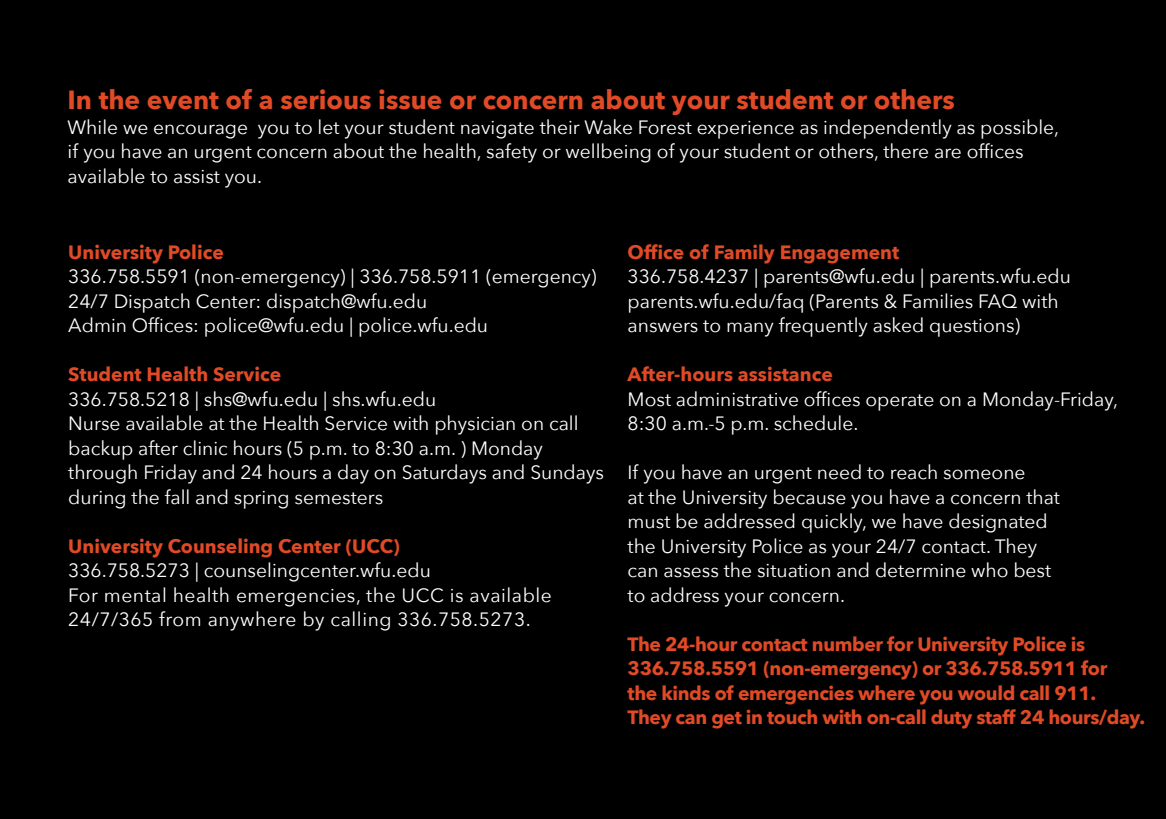
<style>
.page{position:relative;width:1166px;height:819px;background:#000}
.page>*{position:absolute;margin:0;border:0;box-sizing:border-box;transform-origin:0 0}
.t1{font:700 26.25px "Avenir Next";color:#e04a26}
.t2{font:19.25px/24.5px "Avenir Next";color:#fff}
.t3{font:700 19.25px/24.5px "Avenir Next";letter-spacing:-.02em;color:#e04a26}
.t4{font:19.25px/24.5px "Avenir Next";letter-spacing:.03em;color:#fff}
.t5{font:700 19.25px "Avenir Next";color:#e04a26}
</style>
<div class="page">
<h1 class="t1" style="left:68px;top:77px;width:888px">In the event of a serious issue or concern about your student or others</h1>
<p class="t2" style="left:68px;top:114px;width:993px">While we encourage you to let your student navigate their Wake Forest experience as independently as possible, if you have an urgent concern about the health, safety or wellbeing of your student or others, there are offices available to assist you.</p>
<p class="t5" style="left:68px;top:235px;width:157px">University Police</p>
<p class="t2" style="left:68px;top:263px;width:530px">336.758.5591 (non-emergency) | 336.758.5911 (emergency)<br>24/7 Dispatch Center: dispatch@wfu.edu<br>Admin Offices: police@wfu.edu | police.wfu.edu</p>
<p class="t5" style="left:68px;top:358px;width:214px">Student Health Service</p>
<p class="t2" style="left:68px;top:386px;width:537px">336.758.5218 | shs@wfu.edu | shs.wfu.edu<br>Nurse available at the Health Service with physician on call backup after clinic hours (5 p.m. to 8:30 a.m. ) Monday through Friday and 24 hours a day on Saturdays and Sundays during the fall and spring semesters</p>
<p class="t5" style="left:68px;top:529px;width:333px">University Counseling Center (UCC)</p>
<p class="t4" style="left:68px;top:557px;width:485px">336.758.5273 | counselingcenter.wfu.edu<br>For mental health emergencies, the UCC is available<br>24/7/365 from anywhere by calling 336.758.5273.</p>
<p class="t5" style="left:627px;top:235px;width:273px">Office of Family Engagement</p>
<p class="t2" style="left:627px;top:263px;width:445px">336.758.4237 | parents@wfu.edu | parents.wfu.edu parents.wfu.edu/faq (Parents &amp; Families FAQ with answers to many frequently asked questions)</p>
<p class="t5" style="left:627px;top:358px;width:207px">After-hours assistance</p>
<p class="t2" style="left:627px;top:386px;width:492px">Most administrative offices operate on a Monday-Friday,<br>8:30 a.m.-5 p.m. schedule.</p>
<p class="t2" style="left:627px;top:459px;width:434px">If you have an urgent need to reach someone<br>at the University because you have a concern that must be addressed quickly, we have designated the University Police as your 24/7 contact. They can assess the situation and determine who best to address your concern.</p>
<p class="t3" style="left:627px;top:631px;width:519px">The 24-hour contact number for University Police is 336.758.5591 (non-emergency) or 336.758.5911 for<br>the kinds of emergencies where you would call 911.<br>They can get in touch with on-call duty staff 24 hours/day.</p>
</div>
